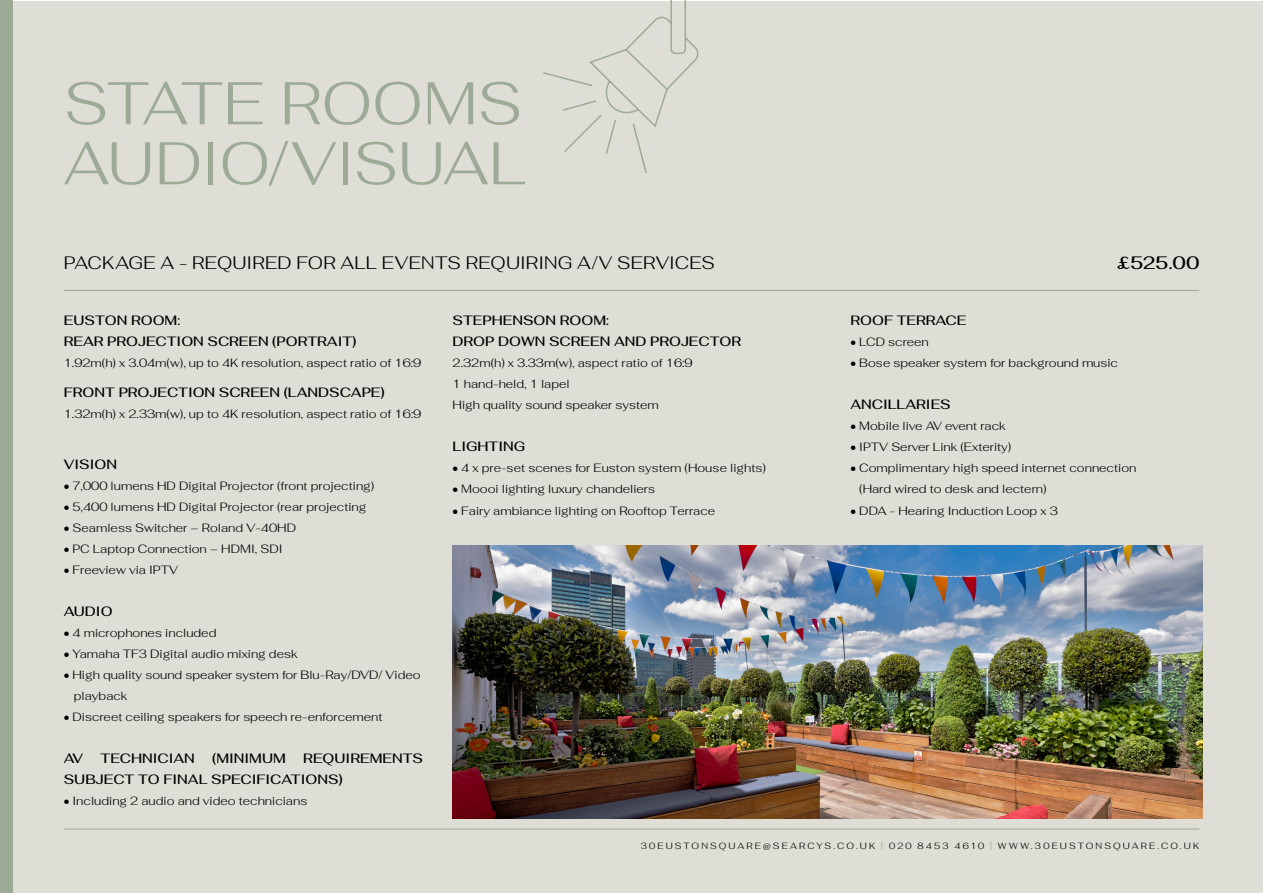
<style>
.page{position:relative;width:1263px;height:893px;background:#fff}
.page>*{position:absolute;margin:0;border:0;box-sizing:border-box;transform-origin:0 0}
.t1{font:300 60px/60px "Fahkwang";letter-spacing:-.01em;color:#9daa96}
.t2{font:300 18px "Fahkwang";letter-spacing:.01em;color:#000}
.t3{font:500 18px "Fahkwang";color:#000}
.t4{font:500 13.5px/21px "Fahkwang";color:#000}
.t5{font:300 12px/21px "Fahkwang";color:#000}
.t6{font:300 9px "Fahkwang";letter-spacing:.235em;color:#000}
.s1{color:#deded6}
.s2{color:#9daa96}
</style>
<div class="page">
<div style="left:2px;top:1px;width:1261px;height:892px;background:#deded6"></div>
<hr style="left:64px;top:290px;width:1135px;height:1px;background:#9daa96">
<hr style="left:64px;top:829px;width:1135px;height:1px;background:#9daa96">
<div style="left:0;top:0;width:13px;height:893px;background:#9daa96"></div>
<img style="left:452px;top:546px;width:750px;height:272px">
<svg style="left:543px;top:0;width:156px;height:173px"></svg>
<p class="t1" style="left:64px;top:72px;width:464px">STATE ROOMS<br>AUDIO/VISUAL</p>
<p class="t2" style="left:64px;top:248px;width:652px">PACKAGE A - REQUIRED FOR ALL EVENTS REQUIRING A/V SERVICES</p>
<p class="t3" style="left:1117px;top:247px;width:84px">£525.00</p>
<p class="t4" style="left:64px;top:310px;width:294px">EUSTON ROOM:<br>REAR PROJECTION SCREEN (PORTRAIT)</p>
<p class="t5" style="left:64px;top:353px;width:359px">1.92m(h) x 3.04m(w), up to 4K resolution, aspect ratio of 16:9</p>
<p class="t4" style="left:64px;top:381px;width:323px">FRONT PROJECTION SCREEN (LANDSCAPE)</p>
<p class="t5" style="left:64px;top:403px;width:359px">1.32m(h) x 2.33m(w), up to 4K resolution, aspect ratio of 16:9</p>
<p class="t4" style="left:64px;top:453px;width:55px">VISION</p>
<p class="t5" style="left:64px;top:475px;width:312px">• 7,000 lumens HD Digital Projector (front projecting)</p>
<p class="t5" style="left:64px;top:496px;width:304px">• 5,400 lumens HD Digital Projector (rear projecting</p>
<p class="t5" style="left:64px;top:517px;width:234px">• Seamless Switcher – Roland V-40HD</p>
<p class="t5" style="left:64px;top:538px;width:220px">• PC Laptop Connection – HDMI, SDI</p>
<p class="t5" style="left:64px;top:559px;width:116px">• Freeview via IPTV</p>
<p class="t4" style="left:64px;top:600px;width:50px">AUDIO</p>
<p class="t5" style="left:64px;top:622px;width:154px">• 4 microphones included</p>
<p class="t5" style="left:64px;top:643px;width:236px">• Yamaha TF3 Digital audio mixing desk</p>
<p class="t5" style="left:64px;top:664px;width:358px">• High quality sound speaker system for Blu-Ray/DVD/ Video <span class="s1">\</span> playback</p>
<p class="t5" style="left:64px;top:706px;width:320px">• Discreet ceiling speakers for speech re-enforcement</p>
<p class="t4" style="left:64px;top:747px;width:21px">AV</p>
<p class="t4" style="left:100px;top:747px;width:96px">TECHNICIAN</p>
<p class="t4" style="left:212px;top:747px;width:75px">(MINIMUM</p>
<p class="t4" style="left:64px;top:747px;width:361px;text-indent:239px">REQUIREMENTS<br>SUBJECT TO FINAL SPECIFICATIONS)</p>
<p class="t5" style="left:64px;top:790px;width:245px">• Including 2 audio and video technicians</p>
<p class="t4" style="left:452px;top:310px;width:290px">STEPHENSON ROOM:<br>DROP DOWN SCREEN AND PROJECTOR</p>
<p class="t5" style="left:452px;top:353px;width:242px">2.32m(h) x 3.33m(w), aspect ratio of 16:9</p>
<p class="t5" style="left:452px;top:374px;width:119px">1 hand-held, 1 lapel</p>
<p class="t5" style="left:452px;top:395px;width:208px">High quality sound speaker system</p>
<p class="t4" style="left:452px;top:436px;width:74px">LIGHTING</p>
<p class="t5" style="left:452px;top:458px;width:315px">• 4 x pre-set scenes for Euston system (House lights)</p>
<p class="t5" style="left:452px;top:479px;width:204px">• Moooi lighting luxury chandeliers</p>
<p class="t5" style="left:452px;top:500px;width:264px">• Fairy ambiance lighting on Rooftop Terrace</p>
<p class="t4" style="left:850px;top:310px;width:117px">ROOF TERRACE</p>
<p class="t5" style="left:850px;top:332px;width:80px">• LCD screen</p>
<p class="t5" style="left:850px;top:353px;width:269px">• Bose speaker system for background music</p>
<p class="t4" style="left:850px;top:394px;width:102px">ANCILLARIES</p>
<p class="t5" style="left:850px;top:416px;width:157px">• Mobile live AV event rack</p>
<p class="t5" style="left:850px;top:437px;width:162px">• IPTV Server Link (Exterity)</p>
<p class="t5" style="left:859px;top:458px;width:279px;text-indent:-9px">• Complimentary high speed internet connection (Hard wired to desk and lectern)</p>
<p class="t5" style="left:850px;top:500px;width:209px">• DDA - Hearing Induction Loop x 3</p>
<p class="t6" style="left:641px;top:838px;width:560px">30EUSTONSQUARE@SEARCYS.CO.UK <span class="s2">|</span> 020 8453 4610 <span class="s2">|</span> WWW.30EUSTONSQUARE.CO.UK</p>
</div>
